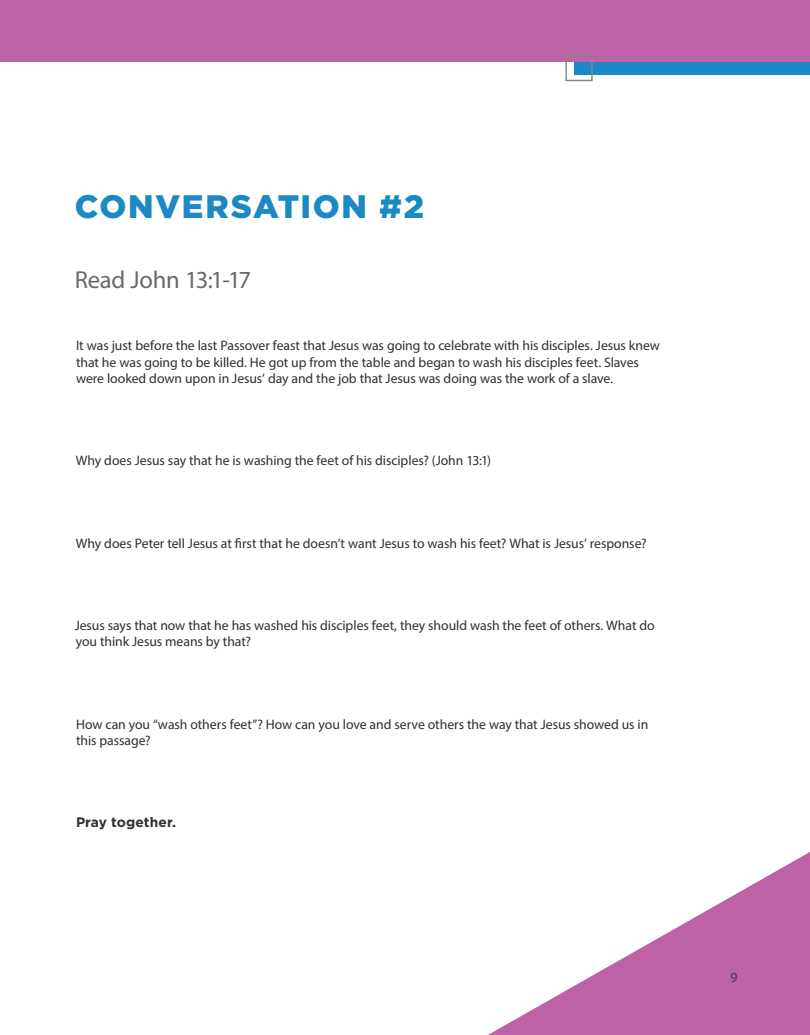
<style>
.page{position:relative;width:810px;height:1035px;background:#fff}
.page>*{position:absolute;margin:0;border:0;box-sizing:border-box;transform-origin:0 0}
.t1{font:900 32.5px "Gotham";letter-spacing:.05em;color:#1b89c3}
.t2{font:24.62px "Myriad Pro";letter-spacing:-.01em;color:#686968}
.t3{font:13.75px/16.2px "Myriad Pro";letter-spacing:-.005em;color:#312f30}
.t4{font:700 13.75px "Gotham";letter-spacing:.005em;color:#312f30}
.t5{font:13.75px "Myriad Pro";color:#3e3e3f}
</style>
<div class="page">
<div style="left:574px;top:53px;width:236px;height:21px;background:#1b89c3"></div>
<div style="left:0;top:0;width:810px;height:62px;background:#bd62a7"></div>
<div style="left:565px;top:54px;width:28px;height:27px;border:1px solid #868788"></div>
<svg style="left:488px;top:852px;width:322px;height:183px"></svg>
<h1 class="t1" style="left:75px;top:184px;width:351px">CONVERSATION #2</h1>
<h2 class="t2" style="left:75px;top:265px;width:178px">Read John 13:1-17</h2>
<p class="t3" style="left:76px;top:337px;width:586px">It was just before the last Passover feast that Jesus was going to celebrate with his disciples. Jesus knew that he was going to be killed. He got up from the table and began to wash his disciples feet. Slaves were looked down upon in Jesus’ day and the job that Jesus was doing was the work of a slave.</p>
<p class="t3" style="left:76px;top:452px;width:417px">Why does Jesus say that he is washing the feet of his disciples? (John 13:1)</p>
<p class="t3" style="left:76px;top:535px;width:572px">Why does Peter tell Jesus at first that he doesn’t want Jesus to wash his feet? What is Jesus’ response?</p>
<p class="t3" style="left:75px;top:617px;width:582px">Jesus says that now that he has washed his disciples feet, they should wash the feet of others. What do you think Jesus means by that?</p>
<p class="t3" style="left:76px;top:716px;width:574px">How can you “wash others feet”? How can you love and serve others the way that Jesus showed us in this passage?</p>
<p class="t4" style="left:76px;top:813px;width:102px">Pray together.</p>
<p class="t5" style="left:730px;top:968px;width:9px">9</p>
</div>
